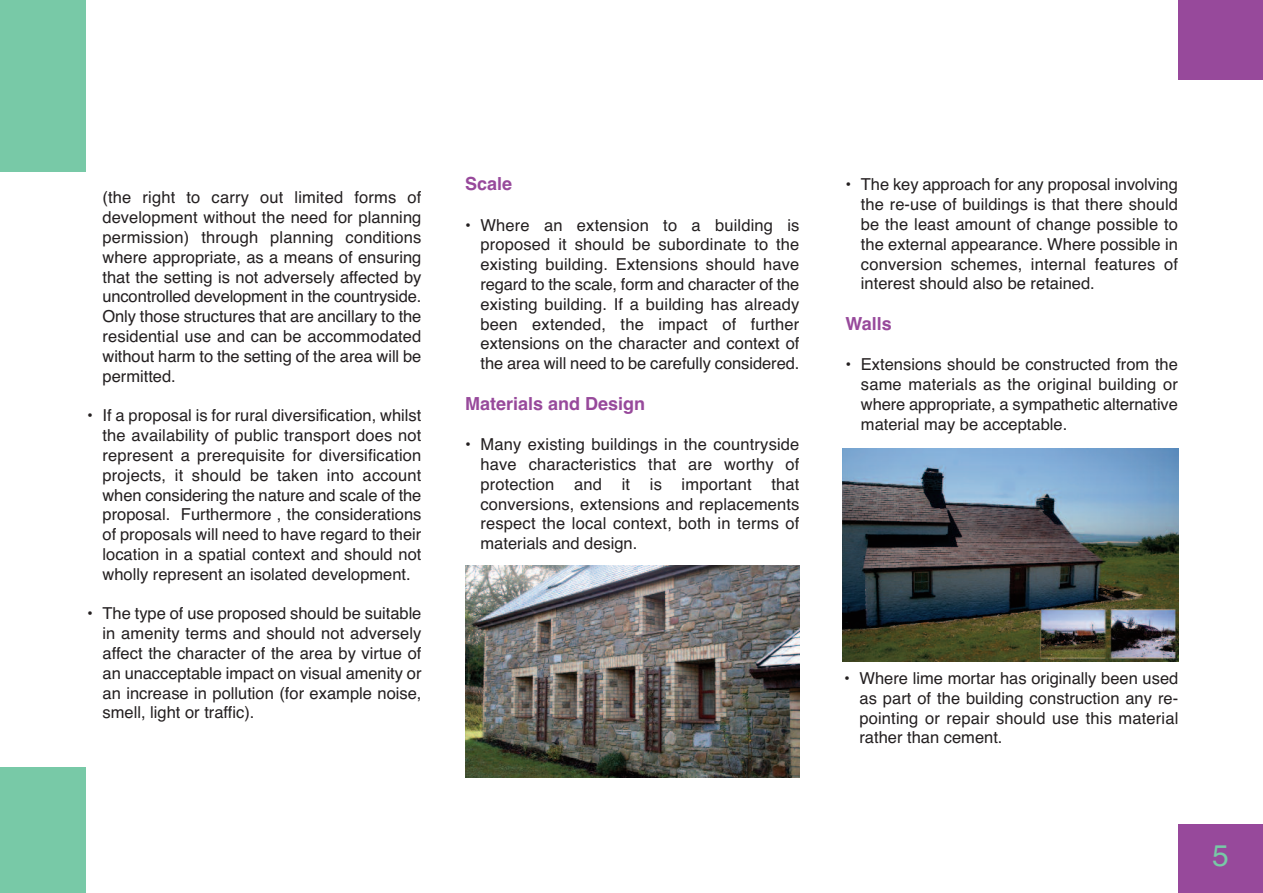
<style>
.page{position:relative;width:1263px;height:893px;background:#fff}
.page>*{position:absolute;margin:0;border:0;box-sizing:border-box;transform-origin:0 0}
.t1{font:30px "Helvetica";color:#78c9a7}
.t2{font:700 18px "Helvetica";color:#97499b}
.t3{font:16.5px/19.8px "Helvetica";color:#231f20;text-align:justify}
</style>
<div class="page">
<div style="left:0;top:0;width:85px;height:172px;background:#78c9a7"></div>
<div style="left:1178px;top:0;width:85px;height:80px;background:#97499b"></div>
<div style="left:0;top:767px;width:85px;height:126px;background:#78c9a7"></div>
<div style="left:1178px;top:824px;width:85px;height:69px;background:#97499b"></div>
<img style="left:465px;top:565px;width:334px;height:213px">
<img style="left:842px;top:449px;width:336px;height:212px">
<p class="t3" style="left:102px;top:188px;width:320px">(the right to carry out limited forms of development without the need for planning permission) through planning conditions where appropriate, as a means of ensuring that the setting is not adversely affected by uncontrolled development in the countryside.<br>Only those structures that are ancillary to the residential use and can be accommodated without harm to the setting of the area will be permitted.</p>
<p class="t3" style="left:102px;top:406px;width:320px;text-indent:-15px">• If a proposal is for rural diversification, whilst the availability of public transport does not represent a prerequisite for diversification projects, it should be taken into account when considering the nature and scale of the proposal. Furthermore , the considerations of proposals will need to have regard to their location in a spatial context and should not wholly represent an isolated development.</p>
<p class="t3" style="left:103px;top:604px;width:320px;text-indent:-15px">• The type of use proposed should be suitable in amenity terms and should not adversely affect the character of the area by virtue of an unacceptable impact on visual amenity or an increase in pollution (for example noise, smell, light or traffic).</p>
<p class="t2" style="left:465px;top:173px;width:49px">Scale</p>
<p class="t3" style="left:480px;top:215px;width:320px;text-indent:-15px">• Where an extension to a building is proposed it should be subordinate to the existing building. Extensions should have regard to the scale, form and character of the existing building. If a building has already been extended, the impact of further extensions on the character and context of the area will need to be carefully considered.</p>
<p class="t2" style="left:465px;top:393px;width:182px">Materials and Design</p>
<p class="t3" style="left:480px;top:435px;width:320px;text-indent:-15px">• Many existing buildings in the countryside have characteristics that are worthy of protection and it is important that conversions, extensions and replacements respect the local context, both in terms of materials and design.</p>
<p class="t3" style="left:861px;top:175px;width:318px;text-indent:-15px">• The key approach for any proposal involving the re-use of buildings is that there should be the least amount of change possible to the external appearance. Where possible in conversion schemes, internal features of interest should also be retained.</p>
<p class="t2" style="left:845px;top:313px;width:48px">Walls</p>
<p class="t3" style="left:861px;top:355px;width:318px;text-indent:-15px">• Extensions should be constructed from the same materials as the original building or where appropriate, a sympathetic alternative material may be acceptable.</p>
<p class="t3" style="left:859px;top:668px;width:320px;text-indent:-15px">• Where lime mortar has originally been used as part of the building construction any re&shy;pointing or repair should use this material rather than cement.</p>
<h1 class="t1" style="left:1212px;top:838px;width:18px">5</h1>
</div>
